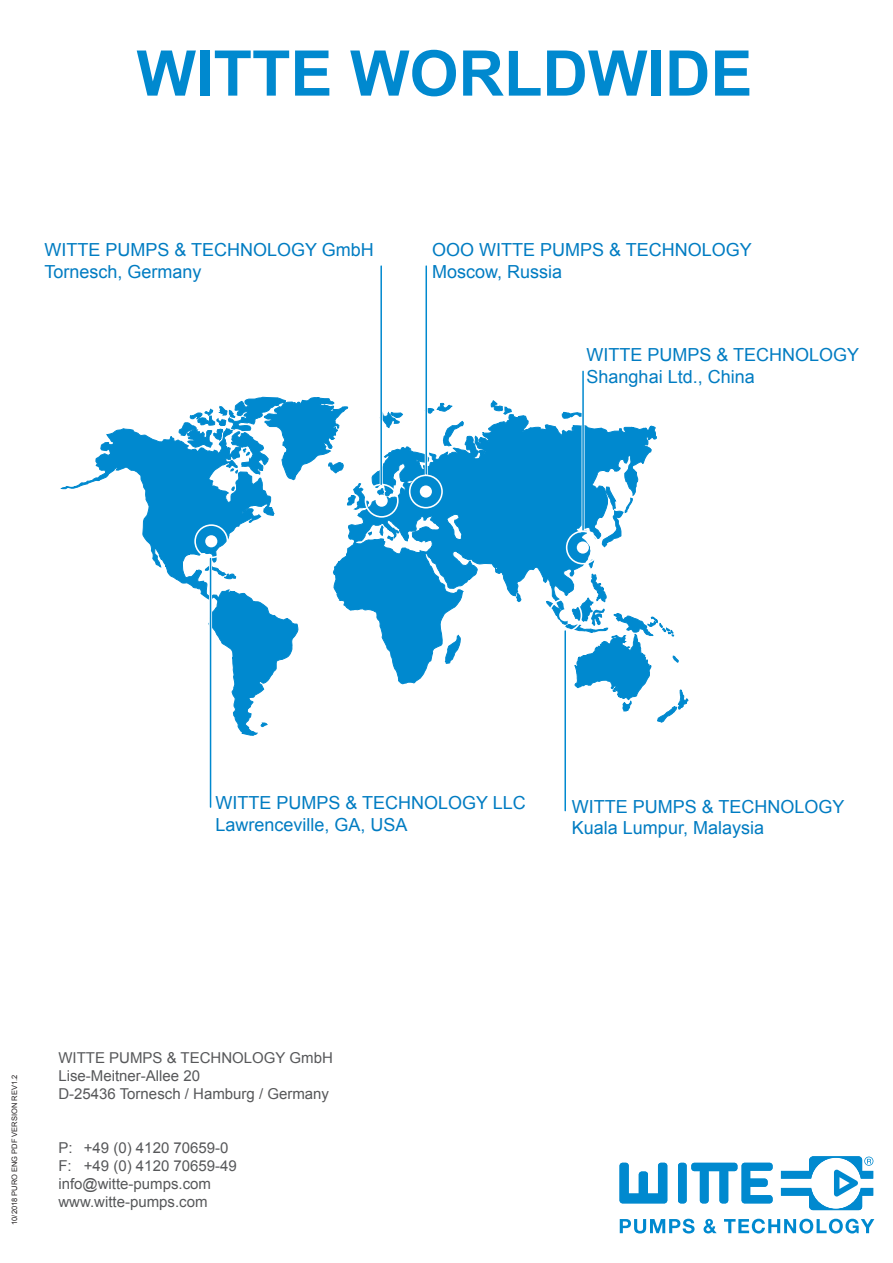
<style>
.page{position:relative;width:893px;height:1263px;background:#fff}
.page>*{position:absolute;margin:0;border:0;box-sizing:border-box;transform-origin:0 0}
.t1{font:700 63px "Arial";color:#0089cf}
.t2{font:18px/21.6px "Arial";color:#007cc2}
.t3{font:15px/18px "Arial";color:#57585a}
.t4{font:7.5px "Arial";color:#231f20}
</style>
<div class="page">
<svg style="left:333px;top:414px;width:324px;height:271px"></svg>
<svg style="left:443px;top:420px;width:22px;height:29px"></svg>
<svg style="left:444px;top:634px;width:17px;height:35px"></svg>
<svg style="left:379px;top:524px;width:15px;height:17px"></svg>
<svg style="left:367px;top:531px;width:5px;height:5px"></svg>
<svg style="left:379px;top:411px;width:24px;height:18px"></svg>
<svg style="left:424px;top:403px;width:28px;height:11px"></svg>
<svg style="left:490px;top:400px;width:22px;height:15px"></svg>
<svg style="left:561px;top:411px;width:21px;height:8px"></svg>
<svg style="left:602px;top:483px;width:31px;height:65px"></svg>
<svg style="left:515px;top:591px;width:7px;height:12px"></svg>
<svg style="left:60px;top:428px;width:238px;height:308px"></svg>
<svg style="left:178px;top:397px;width:191px;height:113px"></svg>
<svg style="left:260px;top:722px;width:8px;height:8px"></svg>
<svg style="left:205px;top:565px;width:31px;height:15px"></svg>
<svg style="left:546px;top:559px;width:142px;height:164px"></svg>
<svg style="left:446px;top:513px;width:17px;height:27px"></svg>
<div style="left:205px;top:535px;width:12px;height:12px;background:#fff;border-radius:50%"></div>
<div style="left:194px;top:524px;width:34px;height:34px;border:2px solid #fff;border-radius:50%"></div>
<div style="left:376px;top:495px;width:12px;height:12px;background:#fff;border-radius:50%"></div>
<div style="left:365px;top:484px;width:34px;height:34px;border:2px solid #fff;border-radius:50%"></div>
<div style="left:420px;top:485px;width:12px;height:13px;background:#fff;border-radius:50%"></div>
<div style="left:409px;top:475px;width:34px;height:33px;border:2px solid #fff;border-radius:50%"></div>
<div style="left:559px;top:609px;width:12px;height:12px;background:#fff;border-radius:50%"></div>
<div style="left:548px;top:598px;width:34px;height:34px;border:2px solid #fff;border-radius:50%"></div>
<div style="left:577px;top:541px;width:12px;height:13px;background:#fff;border-radius:50%"></div>
<div style="left:566px;top:530px;width:34px;height:34px;border:2px solid #fff;border-radius:50%"></div>
<hr style="left:380px;top:266px;width:3px;height:218px;background:#fff">
<hr style="left:380px;top:266px;width:2px;height:218px;background:#0089cf">
<hr style="left:425px;top:266px;width:3px;height:208px;background:#fff">
<hr style="left:425px;top:266px;width:2px;height:208px;background:#0089cf">
<hr style="left:582px;top:372px;width:3px;height:158px;background:#fff">
<hr style="left:582px;top:371px;width:2px;height:159px;background:#0089cf">
<hr style="left:564px;top:631px;width:3px;height:180px;background:#fff">
<hr style="left:564px;top:631px;width:2px;height:180px;background:#0089cf">
<hr style="left:209px;top:559px;width:3px;height:248px;background:#fff">
<hr style="left:210px;top:558px;width:1px;height:249px;background:#0089cf">
<svg style="left:619px;top:1156px;width:256px;height:78px"></svg>
<h1 class="t1" style="left:136px;top:37px;width:617px">WITTE WORLDWIDE</h1>
<p class="t2" style="left:44px;top:241px;width:331px">WITTE PUMPS &amp; TECHNOLOGY GmbH<br>Tornesch, Germany</p>
<p class="t2" style="left:432px;top:241px;width:321px">OOO WITTE PUMPS &amp; TECHNOLOGY<br>Moscow, Russia</p>
<p class="t2" style="left:587px;top:346px;width:274px">WITTE PUMPS &amp; TECHNOLOGY<br>Shanghai Ltd., China</p>
<p class="t2" style="left:215px;top:794px;width:312px">WITTE PUMPS &amp; TECHNOLOGY LLC<br>Lawrenceville, GA, USA</p>
<p class="t2" style="left:572px;top:797px;width:274px">WITTE PUMPS &amp; TECHNOLOGY<br>Kuala Lumpur, Malaysia</p>
<p class="t4" style="left:10px;top:1225px;width:152px;rotate:-90deg">10/2018 PURO ENG PDF VERSION REV1.2</p>
<p class="t3" style="left:58px;top:1050px;width:276px">WITTE PUMPS &amp; TECHNOLOGY GmbH<br>Lise-Meitner-Allee 20<br>D-25436 Tornesch / Hamburg / Germany</p>
<p class="t3" style="left:58px;top:1140px;width:180px">P: +49 (0) 4120 70659-0<br>F: +49 (0) 4120 70659-49 info@witte-pumps.com www.witte-pumps.com</p>
</div>
